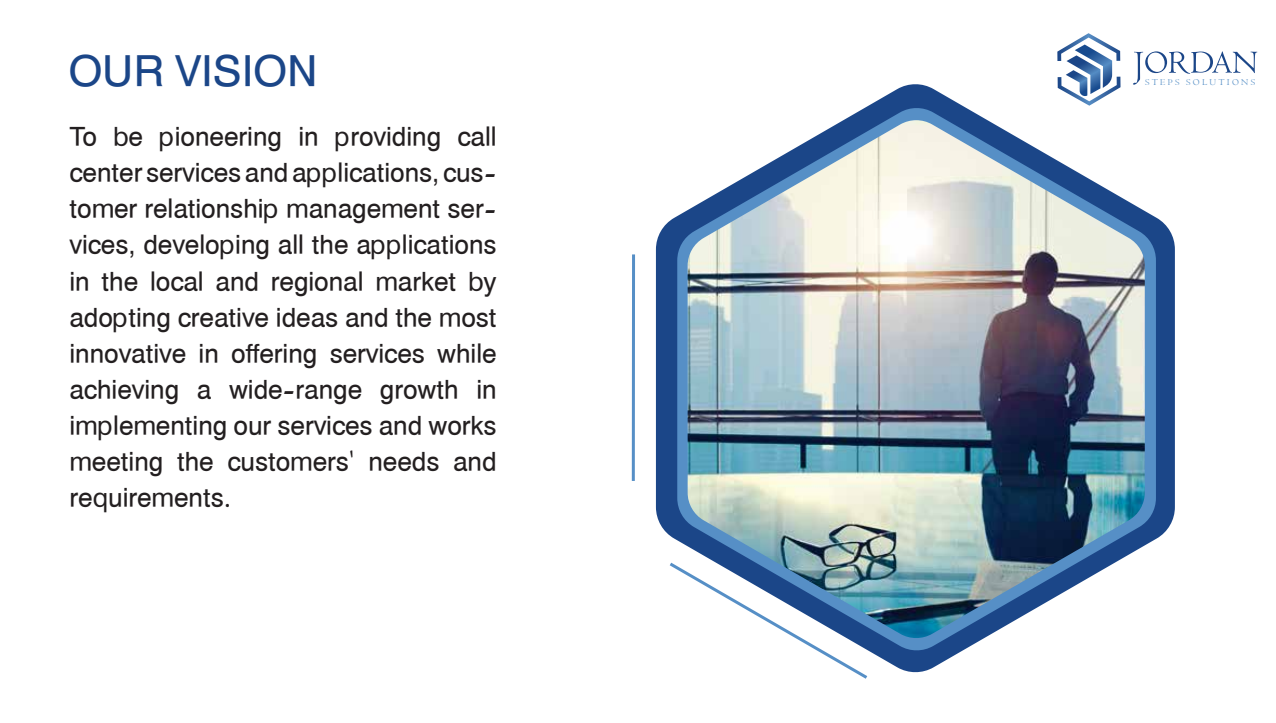
<style>
.page{position:relative;width:1276px;height:723px;background:#fff}
.page>*{position:absolute;margin:0;border:0;box-sizing:border-box;transform-origin:0 0}
.t1{font:49.5px "GE Snd";color:#1b4688}
.t2{font:30px/36px "GE Snd";color:#231f20;text-align:justify}
.t3{font:9.3px "Centaur";letter-spacing:.25em;color:#568fc6}
</style>
<div class="page">
<svg style="left:1057px;top:33px;width:63px;height:50px"></svg>
<svg style="left:1134px;top:51px;width:123px;height:32px"></svg>
<svg style="left:656px;top:83px;width:519px;height:590px"></svg>
<svg style="left:677px;top:107px;width:479px;height:545px"></svg>
<img style="left:687px;top:120px;width:457px;height:519px">
<svg style="left:666px;top:560px;width:204px;height:119px"></svg>
<hr style="left:632px;top:254px;width:3px;height:227px;background:#568fc6">
<h1 class="t1" style="left:69px;top:39px;width:251px">OUR VISION</h1>
<p class="t2" style="left:69px;top:119px;width:429px">To be pioneering in providing call center services and applications, cus&shy;tomer relationship management ser&shy;vices, developing all the applications in the local and regional market by adopting creative ideas and the most innovative in offering services while achieving a wide-range growth in implementing our services and works meeting the customers' needs and requirements.</p>
<p class="t3" style="left:1145px;top:76px;width:111px">STEPS SOLUTIONS</p>
</div>
